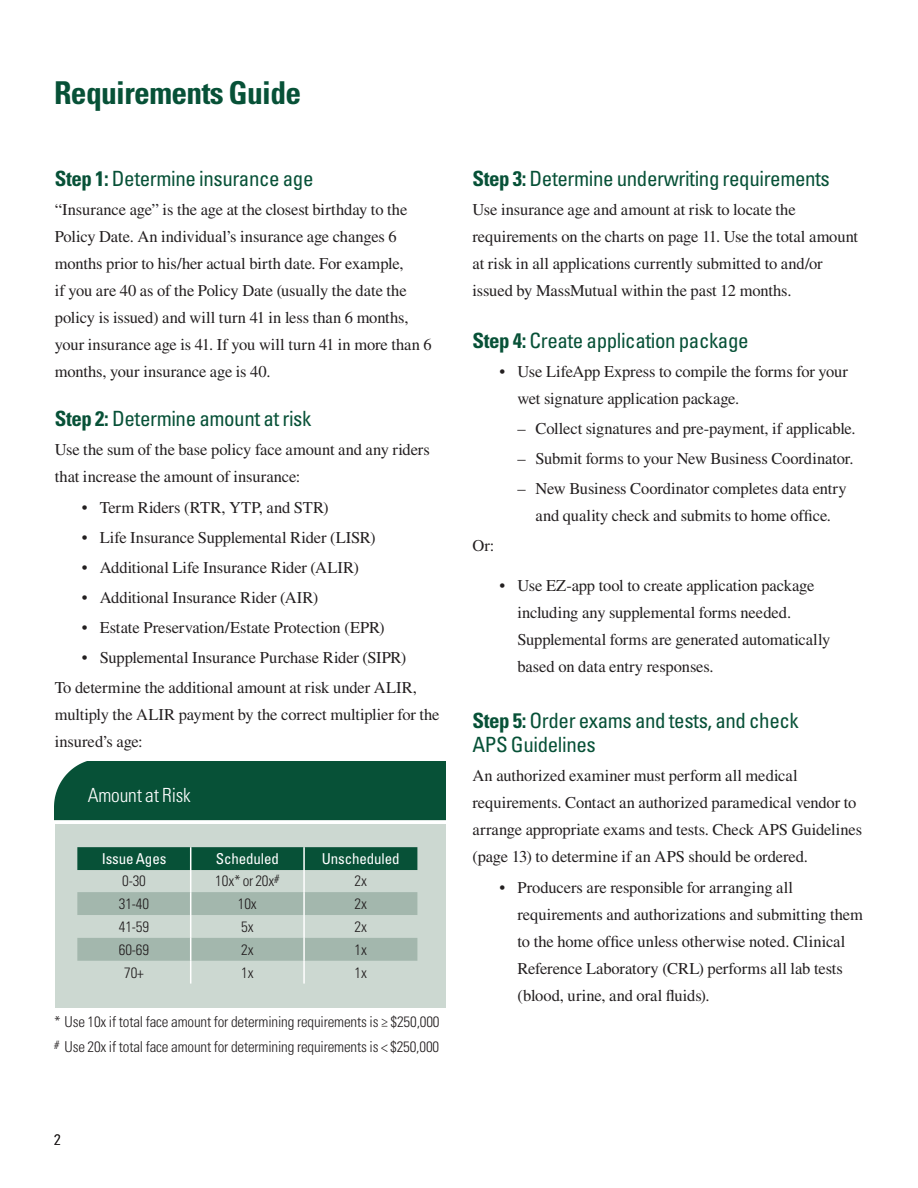
<style>
.page{position:relative;width:918px;height:1188px;background:#fff}
.page>*{position:absolute;margin:0;border:0;box-sizing:border-box;transform-origin:0 0}
.Page_head{font:700 condensed 31.5px "Univers LT Std";letter-spacing:-.02em;color:#075137}
.Subhead-jumbo{font:condensed 21px/24px "Univers LT Std";letter-spacing:-.02em;color:#075137}
.Table_Main_Head{font:300 condensed 19.5px "Univers LT Std";letter-spacing:-.01em;color:#fff}
._11pt__Body{font:16.5px/27px "Times LT Std";letter-spacing:-.01em;color:#231f20}
._11pt__Body_-_preced{font:16.5px/27px "Times LT Std";letter-spacing:-.005em;color:#231f20}
.Footnotes{font:300 condensed 15px "Univers LT Std";letter-spacing:-.01em;color:#231f20}
.Table_body{font:300 condensed 15px "Univers LT Std";letter-spacing:-.01em;color:#231f20}
.Table_heads-white{font:condensed 15px "Univers LT Std";letter-spacing:-.01em;color:#fff}
.Left-hand_page_numbe{font:300 condensed 15px "Univers LT Std";color:#231f20}
.s1{font-weight:700}
</style>
<div class="page">
<div style="left:55px;top:761px;width:391px;height:60px;background:#075137"></div>
<div style="left:55px;top:824px;width:391px;height:183px;background:#ccd8d1"></div>
<svg style="left:77px;top:847px;width:340px;height:137px"></svg>
<hr style="left:303px;top:961px;width:2px;height:23px;background:#fff">
<p class="Page_head" style="left:54px;top:73px;width:249px">Requirements Guide</p>
<p class="Subhead-jumbo" style="left:55px;top:166px;width:260px"><span class="s1">Step 1:</span> Determine insurance age</p>
<p class="_11pt__Body" style="left:55px;top:196px;width:379px">“Insurance age” is the age at the closest birthday to the Policy Date. An individual’s insurance age changes 6 months prior to his/her actual birth date. For example,<br>if you are 40 as of the Policy Date (usually the date the policy is issued) and will turn 41 in less than 6 months, your insurance age is 41. If you will turn 41 in more than 6 months, your insurance age is 40.</p>
<p class="Subhead-jumbo" style="left:55px;top:406px;width:258px"><span class="s1">Step 2:</span> Determine amount at risk</p>
<p class="_11pt__Body_-_preced" style="left:55px;top:436px;width:377px">Use the sum of the base policy face amount and any riders that increase the amount of insurance:</p>
<p class="_11pt__Body" style="left:82px;top:494px;width:248px">• Term Riders (RTR, YTP, and STR)</p>
<p class="_11pt__Body" style="left:82px;top:524px;width:295px">• Life Insurance Supplemental Rider (LISR)</p>
<p class="_11pt__Body" style="left:82px;top:554px;width:279px">• Additional Life Insurance Rider (ALIR)</p>
<p class="_11pt__Body" style="left:82px;top:584px;width:238px">• Additional Insurance Rider (AIR)</p>
<p class="_11pt__Body" style="left:82px;top:614px;width:304px">• Estate Preservation/Estate Protection (EPR)</p>
<p class="_11pt__Body" style="left:82px;top:644px;width:326px">• Supplemental Insurance Purchase Rider (SIPR)</p>
<p class="_11pt__Body" style="left:55px;top:674px;width:386px">To determine the additional amount at risk under ALIR, multiply the ALIR payment by the correct multiplier for the insured’s age:</p>
<p class="Table_Main_Head" style="left:88px;top:784px;width:104px">Amount at Risk</p>
<p class="Table_heads-white" style="left:102px;top:849px;width:66px">Issue Ages</p>
<p class="Table_heads-white" style="left:216px;top:849px;width:64px">Scheduled</p>
<p class="Table_heads-white" style="left:322px;top:849px;width:79px">Unscheduled</p>
<p class="Table_body" style="left:122px;top:872px;width:25px">0-30</p>
<p class="Table_body" style="left:215px;top:872px;width:66px">10x* or 20x<sup>#</sup></p>
<p class="Table_body" style="left:355px;top:872px;width:14px">2x</p>
<p class="Table_body" style="left:119px;top:895px;width:32px">31-40</p>
<p class="Table_body" style="left:238px;top:895px;width:20px">10x</p>
<p class="Table_body" style="left:355px;top:895px;width:14px">2x</p>
<p class="Table_body" style="left:119px;top:918px;width:32px">41-59</p>
<p class="Table_body" style="left:241px;top:918px;width:14px">5x</p>
<p class="Table_body" style="left:355px;top:918px;width:14px">2x</p>
<p class="Table_body" style="left:119px;top:940px;width:32px">60-69</p>
<p class="Table_body" style="left:241px;top:940px;width:14px">2x</p>
<p class="Table_body" style="left:355px;top:940px;width:14px">1x</p>
<p class="Table_body" style="left:124px;top:963px;width:21px">70+</p>
<p class="Table_body" style="left:241px;top:963px;width:14px">1x</p>
<p class="Table_body" style="left:355px;top:963px;width:14px">1x</p>
<p class="Footnotes" style="left:54px;top:1013px;width:387px">* Use 10x if total face amount for determining requirements is ≥ $250,000</p>
<p class="Footnotes" style="left:54px;top:1038px;width:387px"><sup>#</sup> Use 20x if total face amount for determining requirements is &lt; $250,000</p>
<p class="Left-hand_page_numbe" style="left:54px;top:1131px;width:8px">2</p>
<p class="Subhead-jumbo" style="left:472px;top:166px;width:359px"><span class="s1">Step 3:</span> Determine underwriting requirements</p>
<p class="_11pt__Body" style="left:472px;top:196px;width:387px">Use insurance age and amount at risk to locate the requirements on the charts on page 11. Use the total amount at risk in all applications currently submitted to and/or issued by MassMutual within the past 12 months.</p>
<p class="Subhead-jumbo" style="left:472px;top:328px;width:278px"><span class="s1">Step 4:</span> Create application package</p>
<p class="_11pt__Body" style="left:518px;top:358px;width:332px;text-indent:-18px">• Use LifeApp Express to compile the forms for your wet signature application package.</p>
<p class="_11pt__Body" style="left:518px;top:415px;width:340px">– Collect signatures and pre-payment, if applicable.</p>
<p class="_11pt__Body" style="left:518px;top:445px;width:338px">– Submit forms to your New Business Coordinator.</p>
<p class="_11pt__Body" style="left:518px;top:475px;width:331px;text-align:center">– New Business Coordinator completes data entry and quality check and submits to home office.</p>
<p class="_11pt__Body" style="left:472px;top:532px;width:23px">Or:</p>
<p class="_11pt__Body" style="left:518px;top:572px;width:314px;text-indent:-18px">• Use EZ-app tool to create application package including any supplemental forms needed.<br>Supplemental forms are generated automatically based on data entry responses.</p>
<p class="Subhead-jumbo" style="left:472px;top:709px;width:328px"><span class="s1">Step 5:</span> Order exams and tests, and check<br>APS Guidelines</p>
<p class="_11pt__Body_-_preced" style="left:472px;top:762px;width:391px">An authorized examiner must perform all medical requirements. Contact an authorized paramedical vendor to arrange appropriate exams and tests. Check APS Guidelines (page 13) to determine if an APS should be ordered.</p>
<p class="_11pt__Body" style="left:518px;top:874px;width:347px;text-indent:-18px">• Producers are responsible for arranging all requirements and authorizations and submitting them to the home office unless otherwise noted. Clinical Reference Laboratory (CRL) performs all lab tests (blood, urine, and oral fluids).</p>
</div>
